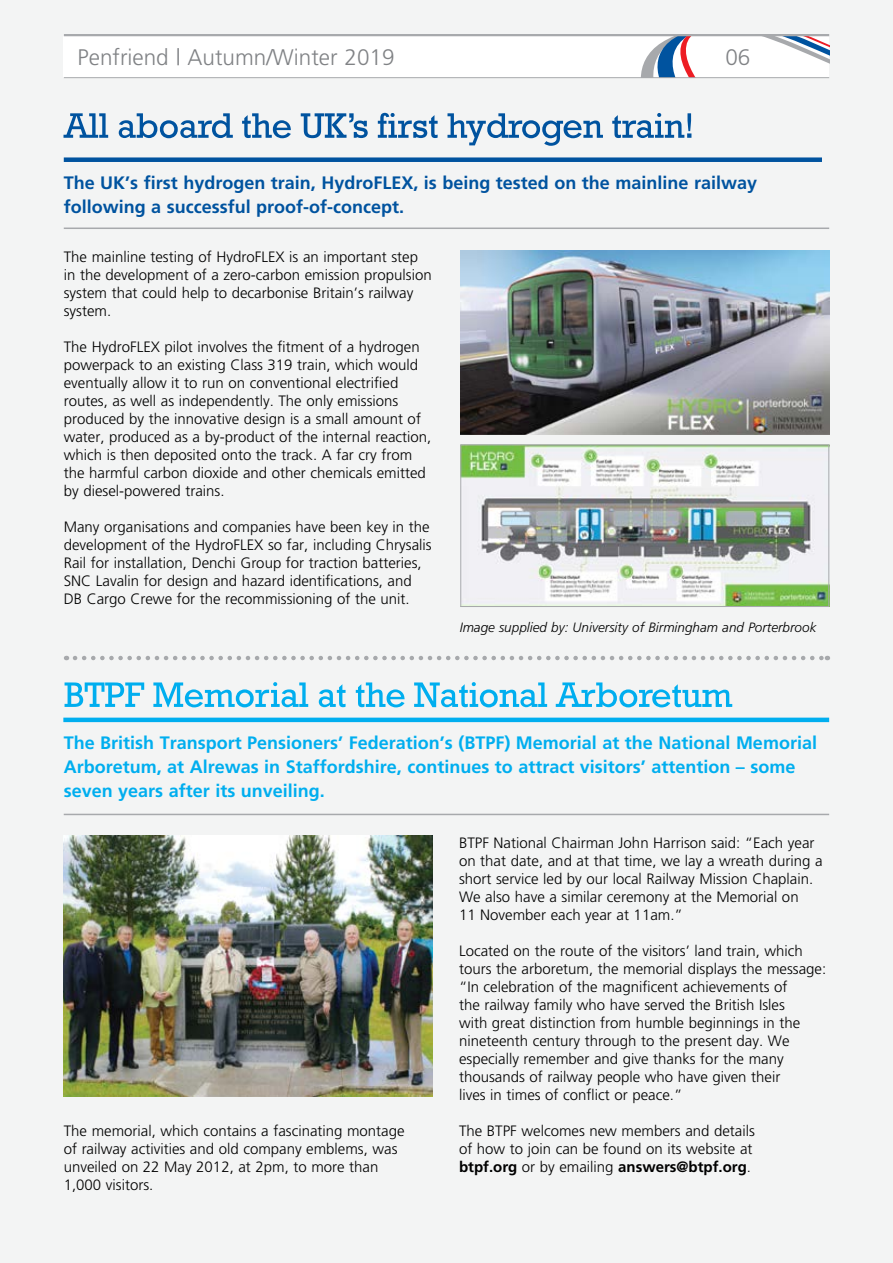
<style>
.page{position:relative;width:893px;height:1263px;background:#f3f4f4}
.page>*{position:absolute;margin:0;border:0;box-sizing:border-box;transform-origin:0 0}
.t1{font:300 22.5px "Frutiger";color:#808285}
.t2{font:700 18px/24px "Frutiger";color:#00aeef}
.t3{font:700 18px/24px "Frutiger";color:#00539f}
.t4{font:300 15px/18px "Frutiger";color:#000}
.t5{font:italic 300 13.5px "Frutiger";color:#000}
.s1{font-weight:700}
</style>
<div class="page">
<div style="left:64px;top:34px;width:765px;height:44px;background:#fff"></div>
<svg style="left:641px;top:36px;width:188px;height:41px"></svg>
<hr style="left:64px;top:34px;width:765px;height:2px;background:#a7a9ac">
<hr style="left:64px;top:77px;width:765px;height:1px;background:#a7a9ac">
<div style="left:64px;top:157px;width:758px;height:5px;background:#00539f"></div>
<svg style="left:63px;top:113px;width:628px;height:33px"></svg>
<hr style="left:64px;top:228px;width:765px;height:1px;background:#a7a9ac">
<img style="left:462px;top:446px;width:365px;height:159px">
<div style="left:460px;top:444px;width:369px;height:163px;border:1px solid #a7a9ac"></div>
<img style="left:460px;top:250px;width:369px;height:184px">
<svg style="left:75px;top:656px;width:753px;height:4px"></svg>
<img style="left:64px;top:836px;width:369px;height:260px">
<svg style="left:65px;top:682px;width:667px;height:25px"></svg>
<hr style="left:63px;top:718px;width:766px;height:4px;background:#00aeef">
<hr style="left:64px;top:814px;width:765px;height:1px;background:#a7a9ac">
<h1 class="t1" style="left:78px;top:44px;width:318px">Penfriend | Autumn/Winter 2019</h1>
<h1 class="t1" style="left:725px;top:44px;width:27px">06</h1>
<p class="t3" style="left:64px;top:170px;width:695px">The UK’s first hydrogen train, HydroFLEX, is being tested on the mainline railway following a successful proof-of-concept.</p>
<p class="t4" style="left:64px;top:248px;width:370px">The mainline testing of HydroFLEX is an important step in the development of a zero-carbon emission propulsion system that could help to decarbonise Britain’s railway system.</p>
<p class="t4" style="left:64px;top:338px;width:369px">The HydroFLEX pilot involves the fitment of a hydrogen powerpack to an existing Class 319 train, which would eventually allow it to run on conventional electrified routes, as well as independently. The only emissions produced by the innovative design is a small amount of water, produced as a by-product of the internal reaction, which is then deposited onto the track. A far cry from the harmful carbon dioxide and other chemicals emitted by diesel-powered trains.</p>
<p class="t4" style="left:64px;top:518px;width:369px">Many organisations and companies have been key in the development of the HydroFLEX so far, including Chrysalis Rail for installation, Denchi Group for traction batteries, SNC Lavalin for design and hazard identifications, and DB Cargo Crewe for the recommissioning of the unit.</p>
<p class="t5" style="left:460px;top:620px;width:358px">Image supplied by: University of Birmingham and Porterbrook</p>
<p class="t2" style="left:64px;top:730px;width:755px">The British Transport Pensioners’ Federation’s (BTPF) Memorial at the National Memorial<br>Arboretum, at Alrewas in Staffordshire, continues to attract visitors’ attention – some seven years after its unveiling.</p>
<p class="t4" style="left:64px;top:1121px;width:342px">The memorial, which contains a fascinating montage of railway activities and old company emblems, was unveiled on 22 May 2012, at 2pm, to more than 1,000 visitors.</p>
<p class="t4" style="left:459px;top:833px;width:365px">BTPF National Chairman John Harrison said: “Each year on that date, and at that time, we lay a wreath during a short service led by our local Railway Mission Chaplain.<br>We also have a similar ceremony at the Memorial on<br>11 November each year at 11am.”</p>
<p class="t4" style="left:459px;top:941px;width:369px">Located on the route of the visitors’ land train, which tours the arboretum, the memorial displays the message: “In celebration of the magnificent achievements of<br>the railway family who have served the British Isles<br>with great distinction from humble beginnings in the nineteenth century through to the present day. We especially remember and give thanks for the many thousands of railway people who have given their<br>lives in times of conflict or peace.”</p>
<p class="t4" style="left:459px;top:1121px;width:297px">The BTPF welcomes new members and details of how to join can be found on its website at <span class="s1">btpf.org</span> or by emailing <span class="s1">answers@btpf.org</span>.</p>
</div>
